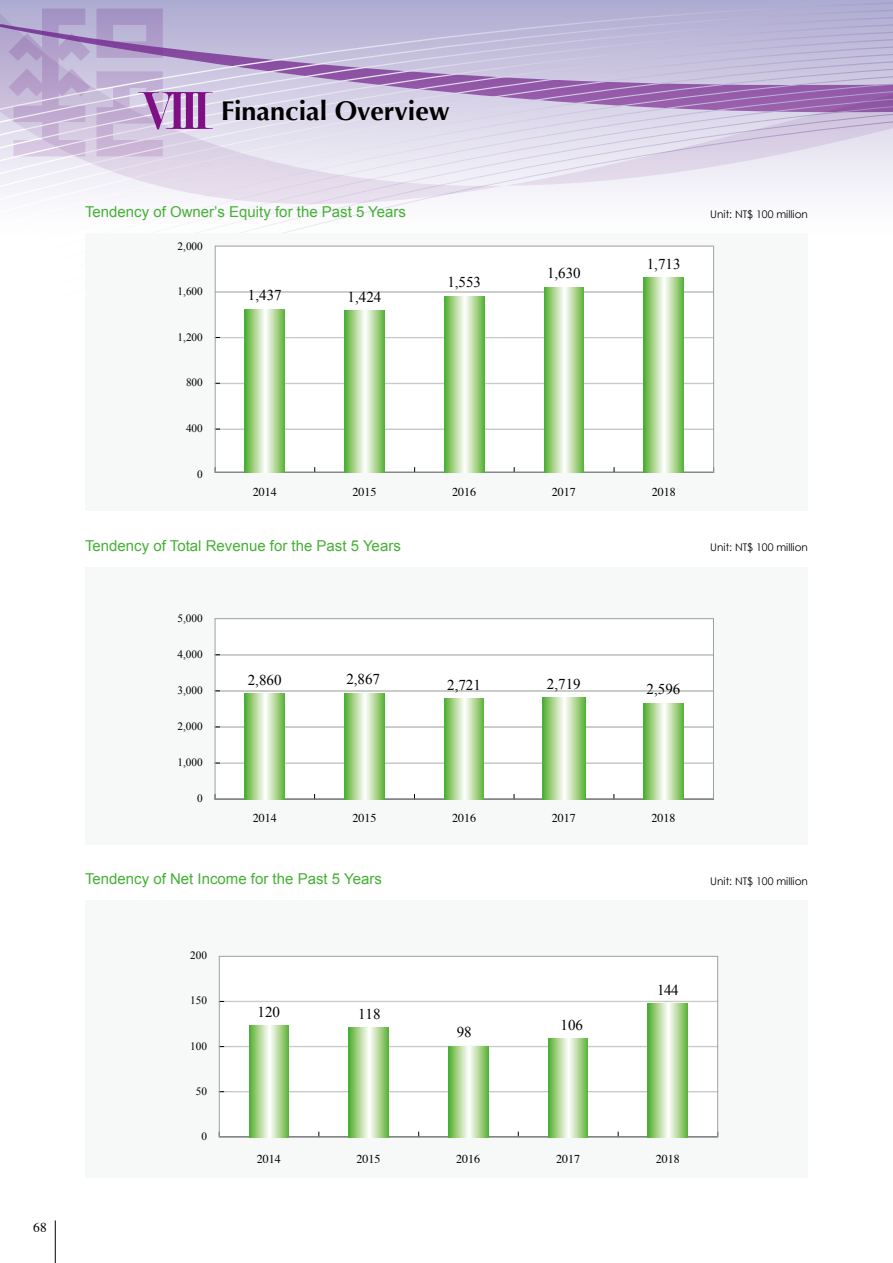
<style>
.page{position:relative;width:893px;height:1263px;background:#fff}
.page>*{position:absolute;margin:0;border:0;box-sizing:border-box;transform-origin:0 0}
.t1{font:700 27px "Optima";color:#000}
.t2{font:15px "Arial";color:#45b035}
.t3{font:15px "Times New Roman";color:#000}
.t4{font:13.5px "Times";color:#000}
.t5{font:12px "Times";color:#000}
.t6{font:11.25px "Times New Roman";color:#000}
.t7{font:10.5px "Century Gothic";color:#000}
.s1{font-family:"Modern";font-weight:400;font-size:57px;color:#7f1084}
</style>
<div class="page">
<svg style="left:0;top:0;width:893px;height:206px;background:#cdc4df"></svg>
<div style="left:85px;top:233px;width:723px;height:278px;background:#f7f8f8"></div>
<div style="left:215px;top:246px;width:499px;height:226px;background:#fff"></div>
<div style="left:215px;top:429px;width:499px;height:1px;border:1px solid #c9caca"></div>
<div style="left:215px;top:383px;width:499px;height:1px;border:1px solid #c9caca"></div>
<div style="left:215px;top:337px;width:499px;height:1px;border:1px solid #c9caca"></div>
<div style="left:215px;top:291px;width:499px;height:1px;border:1px solid #c9caca"></div>
<div style="left:215px;top:246px;width:499px;height:227px;border:1px solid #9fa0a0"></div>
<svg style="left:644px;top:278px;width:39px;height:195px;background:#b0d89a"></svg>
<svg style="left:544px;top:287px;width:40px;height:186px;background:#aed798"></svg>
<svg style="left:444px;top:296px;width:40px;height:177px;background:#aed798"></svg>
<svg style="left:345px;top:311px;width:39px;height:162px;background:#b0d89a"></svg>
<svg style="left:245px;top:309px;width:40px;height:164px;background:#aed798"></svg>
<div style="left:85px;top:567px;width:723px;height:277px;background:#f7f8f8"></div>
<div style="left:215px;top:619px;width:498px;height:180px;background:#fff"></div>
<div style="left:215px;top:763px;width:499px;height:1px;border:1px solid #c9caca"></div>
<div style="left:215px;top:726px;width:499px;height:2px;border:1px solid #c9caca"></div>
<hr style="left:215px;top:691px;width:498px;height:1px;background:#c9caca">
<div style="left:215px;top:690px;width:499px;height:1px;border:1px solid #c9caca"></div>
<hr style="left:215px;top:655px;width:498px;height:1px;background:#c9caca">
<div style="left:215px;top:654px;width:499px;height:1px;border:1px solid #c9caca"></div>
<hr style="left:215px;top:799px;width:498px;height:1px;background:#000">
<div style="left:215px;top:618px;width:499px;height:181px;border:1px solid #9fa0a0"></div>
<svg style="left:644px;top:703px;width:39px;height:96px;background:#b0d89a"></svg>
<svg style="left:543px;top:697px;width:42px;height:102px;background:#b0d89a"></svg>
<svg style="left:444px;top:699px;width:40px;height:100px;background:#aed798"></svg>
<svg style="left:344px;top:693px;width:40px;height:106px;background:#aed798"></svg>
<svg style="left:245px;top:693px;width:40px;height:106px;background:#aed798"></svg>
<div style="left:85px;top:900px;width:723px;height:278px;background:#f7f8f8"></div>
<div style="left:219px;top:956px;width:499px;height:181px;background:#fff"></div>
<div style="left:219px;top:1091px;width:499px;height:1px;border:1px solid #c9caca"></div>
<div style="left:219px;top:1046px;width:499px;height:1px;border:1px solid #c9caca"></div>
<div style="left:219px;top:1001px;width:499px;height:1px;border:1px solid #c9caca"></div>
<div style="left:219px;top:956px;width:499px;height:181px;border:1px solid #9fa0a0"></div>
<svg style="left:648px;top:1003px;width:40px;height:134px;background:#aed798"></svg>
<svg style="left:548px;top:1039px;width:40px;height:98px;background:#aed798"></svg>
<svg style="left:448px;top:1046px;width:40px;height:91px;background:#aed798"></svg>
<svg style="left:349px;top:1028px;width:39px;height:109px;background:#b0d89a"></svg>
<svg style="left:249px;top:1026px;width:40px;height:111px;background:#aed798"></svg>
<hr style="left:55px;top:1220px;width:1px;height:43px;background:#000">
<p class="t4" style="left:33px;top:1214px;width:15px">68</p>
<h1 class="t1" style="left:137px;top:95px;width:314px"><span class="s1">VIII</span> Financial Overview</h1>
<p class="t2" style="left:85px;top:202px;width:323px">Tendency of Owner’s Equity for the Past 5 Years</p>
<p class="t7" style="left:710px;top:207px;width:99px">Unit: NT$ 100 million</p>
<p class="t6" style="left:178px;top:238px;width:27px">2,000</p>
<p class="t6" style="left:178px;top:283px;width:27px">1,600</p>
<p class="t6" style="left:178px;top:329px;width:27px">1,200</p>
<p class="t6" style="left:186px;top:375px;width:18px">800</p>
<p class="t6" style="left:186px;top:421px;width:18px">400</p>
<p class="t6" style="left:197px;top:467px;width:7px">0</p>
<p class="t3" style="left:248px;top:285px;width:35px">1,437</p>
<p class="t3" style="left:348px;top:287px;width:35px">1,424</p>
<p class="t3" style="left:447px;top:272px;width:35px">1,553</p>
<p class="t3" style="left:547px;top:263px;width:35px">1,630</p>
<p class="t3" style="left:647px;top:254px;width:35px">1,713</p>
<p class="t5" style="left:253px;top:481px;width:25px">2014</p>
<p class="t5" style="left:352px;top:481px;width:25px">2015</p>
<p class="t5" style="left:452px;top:481px;width:25px">2016</p>
<p class="t5" style="left:552px;top:481px;width:25px">2017</p>
<p class="t5" style="left:652px;top:481px;width:25px">2018</p>
<p class="t2" style="left:85px;top:535px;width:317px">Tendency of Total Revenue for the Past 5 Years</p>
<p class="t7" style="left:710px;top:541px;width:99px">Unit: NT$ 100 million</p>
<p class="t6" style="left:177px;top:610px;width:27px">5,000</p>
<p class="t6" style="left:177px;top:646px;width:27px">4,000</p>
<p class="t6" style="left:177px;top:682px;width:27px">3,000</p>
<p class="t6" style="left:177px;top:718px;width:27px">2,000</p>
<p class="t6" style="left:177px;top:755px;width:27px">1,000</p>
<p class="t6" style="left:197px;top:791px;width:7px">0</p>
<p class="t3" style="left:248px;top:669px;width:35px">2,860</p>
<p class="t3" style="left:346px;top:669px;width:35px">2,867</p>
<p class="t3" style="left:447px;top:675px;width:35px">2,721</p>
<p class="t3" style="left:547px;top:673px;width:35px">2,719</p>
<p class="t3" style="left:647px;top:679px;width:35px">2,596</p>
<p class="t5" style="left:253px;top:807px;width:25px">2014</p>
<p class="t5" style="left:352px;top:807px;width:25px">2015</p>
<p class="t5" style="left:452px;top:807px;width:25px">2016</p>
<p class="t5" style="left:552px;top:807px;width:25px">2017</p>
<p class="t5" style="left:651px;top:807px;width:25px">2018</p>
<p class="t2" style="left:85px;top:869px;width:298px">Tendency of Net Income for the Past 5 Years</p>
<p class="t7" style="left:710px;top:874px;width:99px">Unit: NT$ 100 million</p>
<p class="t6" style="left:190px;top:948px;width:18px">200</p>
<p class="t6" style="left:190px;top:993px;width:18px">150</p>
<p class="t6" style="left:190px;top:1038px;width:18px">100</p>
<p class="t6" style="left:196px;top:1083px;width:13px">50</p>
<p class="t6" style="left:201px;top:1128px;width:7px">0</p>
<p class="t3" style="left:258px;top:1002px;width:24px">120</p>
<p class="t3" style="left:358px;top:1004px;width:24px">118</p>
<p class="t3" style="left:457px;top:1022px;width:16px">98</p>
<p class="t3" style="left:560px;top:1015px;width:24px">106</p>
<p class="t3" style="left:657px;top:979px;width:23px">144</p>
<p class="t5" style="left:257px;top:1147px;width:25px">2014</p>
<p class="t5" style="left:357px;top:1147px;width:25px">2015</p>
<p class="t5" style="left:456px;top:1147px;width:25px">2016</p>
<p class="t5" style="left:556px;top:1147px;width:25px">2017</p>
<p class="t5" style="left:656px;top:1147px;width:25px">2018</p>
</div>
